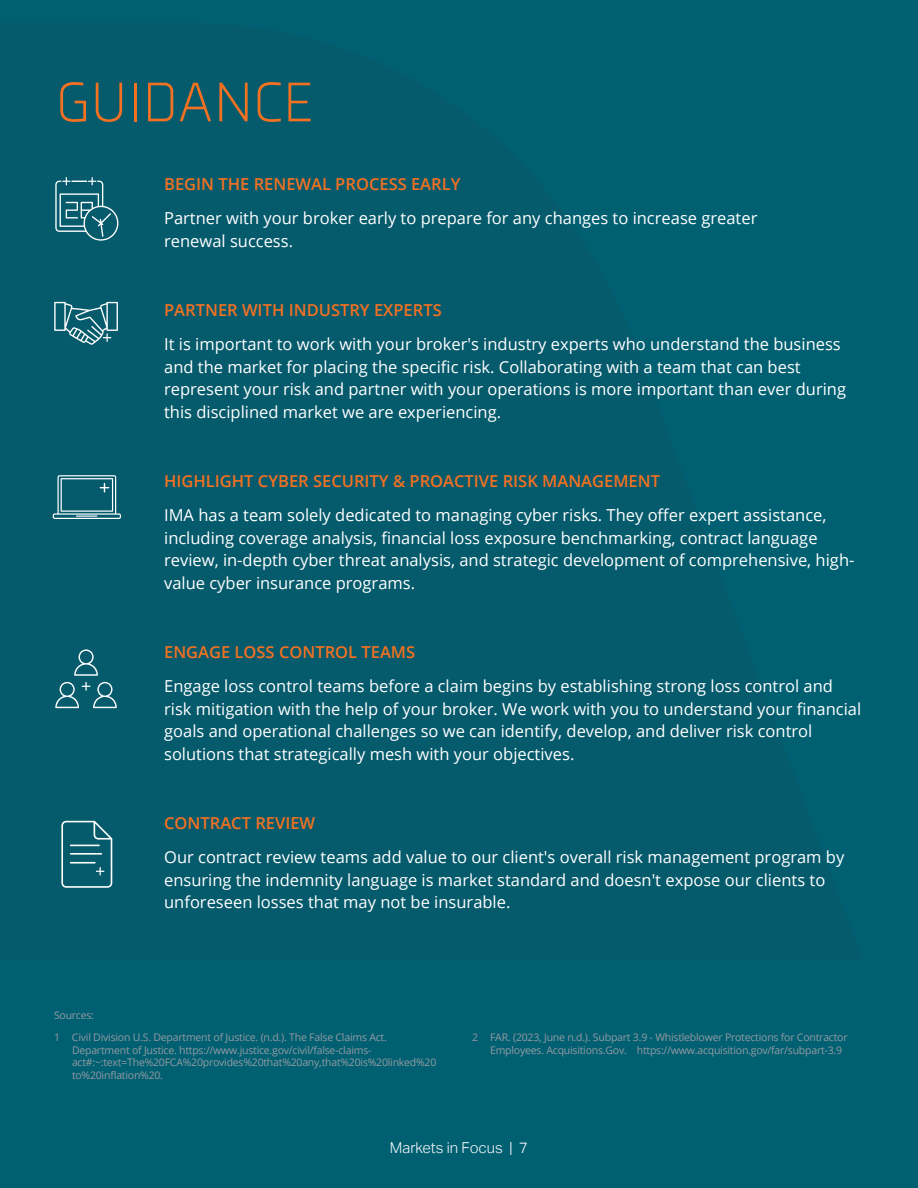
<style>
.page{position:relative;width:918px;height:1188px;background:#006072}
.page>*{position:absolute;margin:0;border:0;box-sizing:border-box;transform-origin:0 0}
.Section_Headers{font:300 57.15px "Axia";color:#f37121}
.Body{font:16.5px/22.5px "Open Sans";color:#fff}
.Body-2{font:600 16.5px "Open Sans";color:#f37121}
.Subheader_Section_Title{font:600 16.5px "Open Sans";color:#f37121}
.t1{font:300 15px "Aktiv Grotesk";color:#fff}
.t2{font:10.5px/12.6px "Open Sans";letter-spacing:-.02em;color:#989ba2}
</style>
<div class="page">
<svg style="left:54px;top:302px;width:64px;height:43px"></svg>
<svg style="left:53px;top:475px;width:68px;height:44px"></svg>
<svg style="left:55px;top:177px;width:63px;height:64px"></svg>
<svg style="left:61px;top:821px;width:51px;height:67px"></svg>
<svg style="left:74px;top:649px;width:24px;height:27px"></svg>
<svg style="left:55px;top:682px;width:62px;height:26px"></svg>
<p class="Section_Headers" style="left:55px;top:69px;width:259px">GUIDANCE</p>
<p class="Body-2" style="left:164px;top:172px;width:298px">BEGIN THE RENEWAL PROCESS EARLY</p>
<p class="Body" style="left:164px;top:207px;width:595px">Partner with your broker early to prepare for any changes to increase greater renewal success.</p>
<p class="Subheader_Section_Title" style="left:164px;top:298px;width:279px">PARTNER WITH INDUSTRY EXPERTS</p>
<p class="Body" style="left:164px;top:333px;width:683px">It is important to work with your broker's industry experts who understand the business and the market for placing the specific risk. Collaborating with a team that can best represent your risk and partner with your operations is more important than ever during this disciplined market we are experiencing.</p>
<p class="Body-2" style="left:164px;top:469px;width:497px">HIGHLIGHT CYBER SECURITY &amp; PROACTIVE RISK MANAGEMENT</p>
<p class="Body" style="left:164px;top:504px;width:692px">IMA has a team solely dedicated to managing cyber risks. They offer expert assistance, including coverage analysis, financial loss exposure benchmarking, contract language review, in-depth cyber threat analysis, and strategic development of comprehensive, high&shy;value cyber insurance programs.</p>
<p class="Body-2" style="left:164px;top:640px;width:253px">ENGAGE LOSS CONTROL TEAMS</p>
<p class="Body" style="left:164px;top:675px;width:699px">Engage loss control teams before a claim begins by establishing strong loss control and risk mitigation with the help of your broker. We work with you to understand your financial goals and operational challenges so we can identify, develop, and deliver risk control solutions that strategically mesh with your objectives.</p>
<p class="t2" style="left:54px;top:1008px;width:42px">Sources:</p>
<p class="Subheader_Section_Title" style="left:164px;top:811px;width:153px">CONTRACT REVIEW</p>
<p class="Body" style="left:164px;top:846px;width:682px">Our contract review teams add value to our client's overall risk management program by ensuring the indemnity language is market standard and doesn't expose our clients to unforeseen losses that may not be insurable.</p>
<p class="t2" style="left:72px;top:1031px;width:366px;text-indent:-18px">1 Civil Division U.S. Department of Justice. (n.d.). The False Claims Act.<br>Department of Justice. https://www.justice.gov/civil/false-claims&shy;act#:~:text=The%20FCA%20provides%20that%20any,that%20is%20linked%20 to%20inflation%20.</p>
<p class="t2" style="left:490px;top:1031px;width:359px;text-indent:-18px">2 FAR. (2023, June n.d.). Subpart 3.9 - Whistleblower Protections for Contractor<br>Employees. Acquisitions.Gov. https://www.acquisition.gov/far/subpart-3.9</p>
<p class="t1" style="left:390px;top:1139px;width:140px">Markets in Focus | 7</p>
</div>
